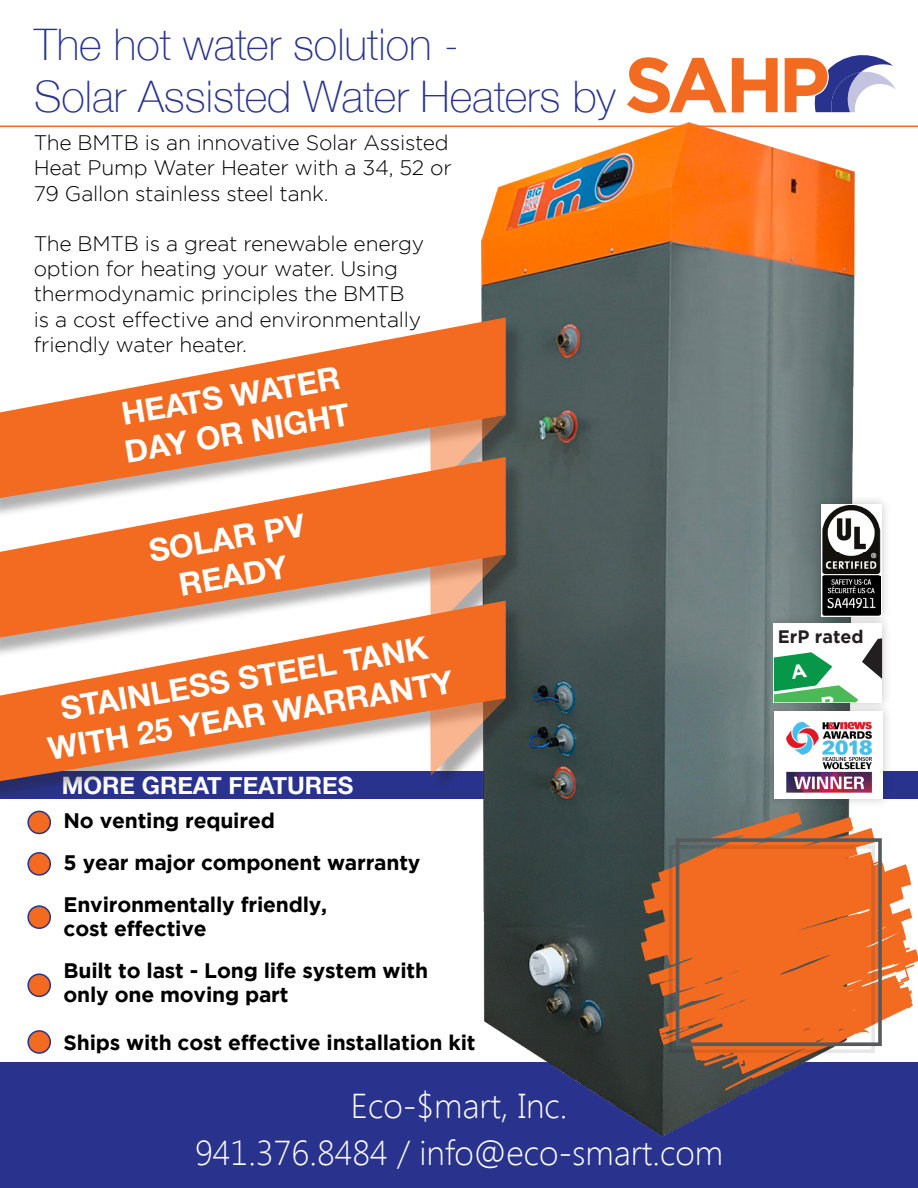
<style>
.page{position:relative;width:918px;height:1188px;background:#fff}
.page>*{position:absolute;margin:0;border:0;box-sizing:border-box;transform-origin:0 0}
.t1{font:100 43.5px "Helvetica Neue";color:#29338e}
.t2{font:300 34.5px/46.7px "Segoe UI";color:#fff;text-align:center}
.t3{font:700 31.5px/37.7px "Helvetica Neue";color:#fff}
.t4{font:700 24px "Helvetica Neue";color:#fff}
.t5{font:300 21px "Gotham";letter-spacing:-.01em;color:#000}
.t6{font:700 21px "Gotham";letter-spacing:-.01em;color:#000}
.t7{font:700 18px "Gotham";color:#231f20}
</style>
<div class="page">
<div style="left:0;top:1062px;width:918px;height:126px;background:#29338e"></div>
<div style="left:28px;top:811px;width:22px;height:22px;background:#f36a21;border-radius:50%"></div>
<div style="left:27px;top:811px;width:24px;height:23px;border:2px solid #29338e;border-radius:50%"></div>
<div style="left:28px;top:853px;width:22px;height:22px;background:#f36a21;border-radius:50%"></div>
<div style="left:27px;top:852px;width:24px;height:24px;border:2px solid #29338e;border-radius:50%"></div>
<div style="left:28px;top:906px;width:22px;height:22px;background:#f36a21;border-radius:50%"></div>
<div style="left:27px;top:905px;width:24px;height:24px;border:2px solid #29338e;border-radius:50%"></div>
<div style="left:28px;top:974px;width:22px;height:22px;background:#f36a21;border-radius:50%"></div>
<div style="left:27px;top:973px;width:24px;height:24px;border:2px solid #29338e;border-radius:50%"></div>
<hr style="left:0;top:126px;width:918px;height:1px;background:#f36a21">
<img style="left:454px;top:122px;width:464px;height:1015px">
<svg style="left:0;top:317px;width:506px;height:140px;fill:#f36a21"></svg>
<div style="left:432px;top:418px;width:91px;height:92px;background:#231f20;opacity:.75"></div>
<svg style="left:430px;top:415px;width:76px;height:42px;background:#bd8262"></svg>
<svg style="left:0;top:457px;width:506px;height:144px;fill:#f36a21"></svg>
<div style="left:432px;top:558px;width:91px;height:92px;background:#231f20;opacity:.75"></div>
<svg style="left:430px;top:555px;width:76px;height:46px;background:#ba8365"></svg>
<div style="left:0;top:603px;width:525px;height:199px;background:#231f20;opacity:.35"></div>
<svg style="left:0;top:601px;width:506px;height:180px;fill:#f36a21"></svg>
<div style="left:432px;top:701px;width:91px;height:93px;background:#231f20;opacity:.75"></div>
<svg style="left:430px;top:698px;width:76px;height:78px;background:#ac8775"></svg>
<div style="left:764px;top:613px;width:128px;height:99px;background:#231f20;opacity:.25"></div>
<div style="left:774px;top:623px;width:108px;height:79px;background:#fff"></div>
<div style="left:764px;top:701px;width:128px;height:108px;background:#231f20;opacity:.25"></div>
<div style="left:774px;top:711px;width:109px;height:88px;background:#fff"></div>
<img style="left:786px;top:721px;width:86px;height:72px">
<div style="left:812px;top:494px;width:79px;height:132px;background:#231f20;opacity:.25"></div>
<svg style="left:821px;top:504px;width:61px;height:112px"></svg>
<img style="left:823px;top:505px;width:57px;height:110px">
<div style="left:28px;top:1031px;width:22px;height:22px;background:#f36a21;border-radius:50%"></div>
<div style="left:27px;top:1030px;width:24px;height:24px;border:2px solid #29338e;border-radius:50%"></div>
<svg style="left:627px;top:55px;width:269px;height:58px"></svg>
<svg style="left:641px;top:812px;width:277px;height:279px"></svg>
<svg style="left:669px;top:838px;width:213px;height:215px;background:#e16b2c"></svg>
<svg style="left:769px;top:638px;width:119px;height:76px"></svg>
<p class="t1" style="left:34px;top:12px;width:426px">The hot water solution -</p>
<p class="t1" style="left:34px;top:64px;width:583px">Solar Assisted Water Heaters by</p>
<p class="t5" style="left:34px;top:131px;width:417px">The BMTB is an innovative Solar Assisted</p>
<p class="t5" style="left:34px;top:156px;width:420px">Heat Pump Water Heater with a 34, 52 or</p>
<p class="t5" style="left:34px;top:182px;width:296px">79 Gallon stainless steel tank.</p>
<p class="t5" style="left:34px;top:232px;width:392px">The BMTB is a great renewable energy</p>
<p class="t5" style="left:34px;top:257px;width:366px">option for heating your water. Using</p>
<p class="t5" style="left:34px;top:282px;width:372px">thermodynamic principles the BMTB</p>
<p class="t5" style="left:34px;top:308px;width:389px">is a cost effective and environmentally</p>
<p class="t5" style="left:34px;top:333px;width:215px">friendly water heater.</p>
<p class="t3" style="left:116px;top:396px;width:229px;rotate:-9deg">HEATS WATER<br>DAY OR NIGHT</p>
<p class="t3" style="left:146px;top:533px;width:159px;rotate:-9deg">SOLAR PV</p>
<p class="t3" style="left:177px;top:566px;width:111px;rotate:-9deg">READY</p>
<p class="t3" style="left:39px;top:692px;width:411px;text-align:center;rotate:-9deg">STAINLESS STEEL TANK<br>WITH 25 YEAR WARRANTY</p>
<p class="t4" style="left:62px;top:767px;width:293px">MORE GREAT FEATURES</p>
<p class="t6" style="left:64px;top:808px;width:213px">No venting required</p>
<p class="t6" style="left:64px;top:850px;width:358px">5 year major component warranty</p>
<p class="t6" style="left:64px;top:892px;width:265px">Environmentally friendly,</p>
<p class="t6" style="left:64px;top:916px;width:145px">cost effective</p>
<p class="t6" style="left:64px;top:958px;width:366px">Built to last - Long life system with</p>
<p class="t6" style="left:64px;top:982px;width:226px">only one moving part</p>
<p class="t6" style="left:64px;top:1030px;width:413px">Ships with cost effective installation kit</p>
<h2 class="t2" style="left:195px;top:1081px;width:530px">Eco-$mart, Inc.<br>941.376.8484 / info@eco-smart.com</h2>
<p class="t7" style="left:778px;top:626px;width:87px">ErP rated</p>
</div>
